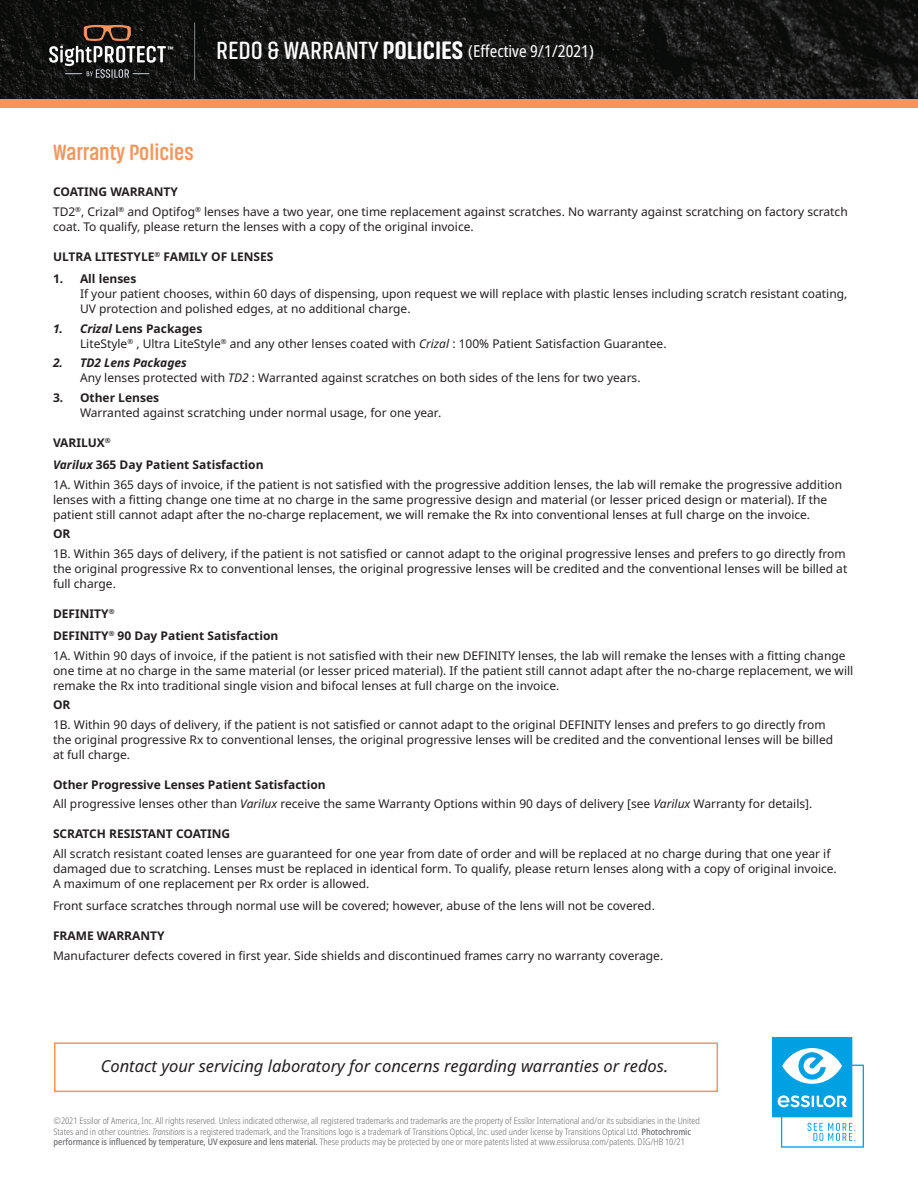
<style>
.page{position:relative;width:918px;height:1188px;background:#fff}
.page>*{position:absolute;margin:0;border:0;box-sizing:border-box;transform-origin:0 0}
.t1{font:700 22.5px "Akhand Soft";color:#f79559}
.t2{font:italic 16.5px "Noto Sans";color:#231f20}
.t3{font:condensed 16.5px "Noto Sans";color:#fff}
.t4{font:700 12.45px "Akhand Soft";color:#fff}
.t5{font:12px/15px "Noto Sans";color:#231f20}
.t6{font:700 12px "Noto Sans";color:#231f20}
.t7{font:300 condensed 9px/10.5px "Noto Sans";color:#6c6d70}
.s1{font-family:"Akhand Soft";font-weight:600;font-stretch:normal;font-size:25.5px}
.s2{font-family:"Akhand Soft";font-weight:800;font-stretch:normal;font-size:25.5px}
.s3{font-weight:700}
.s4{font-weight:700;font-style:italic}
.s5{font-style:italic}
.s6{font-weight:500}
</style>
<div class="page">
<img style="left:0;top:0;width:918px;height:99px">
<div style="left:0;top:99px;width:918px;height:9px;background:#f79559"></div>
<svg style="left:49px;top:25px;width:117px;height:53px;background:#423e3a"></svg>
<hr style="left:194px;top:23px;width:1px;height:57px;background:#808285">
<svg style="left:772px;top:1037px;width:92px;height:111px"></svg>
<div style="left:54px;top:1042px;width:664px;height:50px;border:2px solid #f79559"></div>
<p class="t4" style="left:168px;top:44px;width:8px">™</p>
<p class="t3" style="left:216px;top:40px;width:379px"><span class="s1">REDO &amp; WARRANTY</span> <span class="s2">POLICIES</span> (Effective 9/1/2021)</p>
<p class="t1" style="left:53px;top:141px;width:142px">Warranty Policies</p>
<p class="t6" style="left:53px;top:184px;width:127px">COATING WARRANTY</p>
<p class="t5" style="left:53px;top:204px;width:796px">TD2<sup>®</sup>, Crizal<sup>®</sup> and Optifog<sup>®</sup> lenses have a two year, one time replacement against scratches. No warranty against scratching on factory scratch coat. To qualify, please return the lenses with a copy of the original invoice.</p>
<p class="t6" style="left:53px;top:248px;width:222px">ULTRA LITESTYLE<sup>®</sup> FAMILY OF LENSES</p>
<p class="t5" style="left:80px;top:272px;width:769px;text-indent:-27px"><span class="s3">1. All lenses<br></span>If your patient chooses, within 60 days of dispensing, upon request we will replace with plastic lenses including scratch resistant coating,<br>UV protection and polished edges, at no additional charge.</p>
<p class="t5" style="left:80px;top:321px;width:588px;text-indent:-27px"><span class="s4">1. Crizal</span> <span class="s3">Lens Packages<br></span>LiteStyle<sup>®</sup> , Ultra LiteStyle<sup>®</sup> and any other lenses coated with <span class="s5">Crizal</span> : 100% Patient Satisfaction Guarantee.</p>
<p class="t5" style="left:80px;top:356px;width:562px;text-indent:-27px"><span class="s4">2. TD2 Lens Packages<br></span>Any lenses protected with <span class="s5">TD2</span> : Warranted against scratches on both sides of the lens for two years.</p>
<p class="t5" style="left:80px;top:390px;width:363px;text-indent:-27px"><span class="s3">3. Other Lenses<br></span>Warranted against scratching under normal usage, for one year.</p>
<p class="t6" style="left:53px;top:434px;width:59px">VARILUX<sup>®</sup></p>
<p class="t6" style="left:53px;top:457px;width:212px"><span class="s5">Varilux</span> 365 Day Patient Satisfaction</p>
<p class="t5" style="left:53px;top:477px;width:791px">1A. Within 365 days of invoice, if the patient is not satisfied with the progressive addition lenses, the lab will remake the progressive addition lenses with a fitting change one time at no charge in the same progressive design and material (or lesser priced design or material). If the patient still cannot adapt after the no-charge replacement, we will remake the Rx into conventional lenses at full charge on the invoice.</p>
<p class="t6" style="left:53px;top:526px;width:19px">OR</p>
<p class="t5" style="left:53px;top:546px;width:796px">1B. Within 365 days of delivery, if the patient is not satisfied or cannot adapt to the original progressive lenses and prefers to go directly from the original progressive Rx to conventional lenses, the original progressive lenses will be credited and the conventional lenses will be billed at full charge.</p>
<p class="t6" style="left:53px;top:605px;width:63px">DEFINITY<sup>®</sup></p>
<p class="t6" style="left:53px;top:628px;width:227px">DEFINITY<sup>®</sup> 90 Day Patient Satisfaction</p>
<p class="t5" style="left:53px;top:648px;width:802px">1A. Within 90 days of invoice, if the patient is not satisfied with their new DEFINITY lenses, the lab will remake the lenses with a fitting change one time at no charge in the same material (or lesser priced material). If the patient still cannot adapt after the no-charge replacement, we will remake the Rx into traditional single vision and bifocal lenses at full charge on the invoice.</p>
<p class="t6" style="left:53px;top:697px;width:19px">OR</p>
<p class="t5" style="left:53px;top:717px;width:782px">1B. Within 90 days of delivery, if the patient is not satisfied or cannot adapt to the original DEFINITY lenses and prefers to go directly from the original progressive Rx to conventional lenses, the original progressive lenses will be credited and the conventional lenses will be billed at full charge.</p>
<p class="t6" style="left:53px;top:776px;width:274px">Other Progressive Lenses Patient Satisfaction</p>
<p class="t5" style="left:53px;top:797px;width:761px">All progressive lenses other than <span class="s5">Varilux</span> receive the same Warranty Options within 90 days of delivery [see <span class="s5">Varilux</span> Warranty for details].</p>
<p class="t6" style="left:53px;top:826px;width:179px">SCRATCH RESISTANT COATING</p>
<p class="t5" style="left:53px;top:846px;width:785px">All scratch resistant coated lenses are guaranteed for one year from date of order and will be replaced at no charge during that one year if damaged due to scratching. Lenses must be replaced in identical form. To qualify, please return lenses along with a copy of original invoice.<br>A maximum of one replacement per Rx order is allowed.</p>
<p class="t5" style="left:53px;top:899px;width:603px">Front surface scratches through normal use will be covered; however, abuse of the lens will not be covered.</p>
<p class="t6" style="left:53px;top:928px;width:113px">FRAME WARRANTY</p>
<p class="t5" style="left:53px;top:948px;width:612px">Manufacturer defects covered in first year. Side shields and discontinued frames carry no warranty coverage.</p>
<p class="t2" style="left:101px;top:1054px;width:569px">Contact your servicing laboratory for concerns regarding warranties or redos.</p>
<p class="t7" style="left:54px;top:1116px;width:648px">©2021 Essilor of America, Inc. All rights reserved. Unless indicated otherwise, all registered trademarks and trademarks are the property of Essilor International and/or its subsidiaries in the United<br>States and in other countries. <span class="s5">Transitions</span> is a registered trademark, and the Transitions logo is a trademark of Transitions Optical, Inc. used under license by Transitions Optical Ltd. <span class="s6">Photochromic performance is influenced by temperature, UV exposure and lens material.</span> These products may be protected by one or more patents listed at www.essilorusa.com/patents. DIG/HB 10/21</p>
</div>
